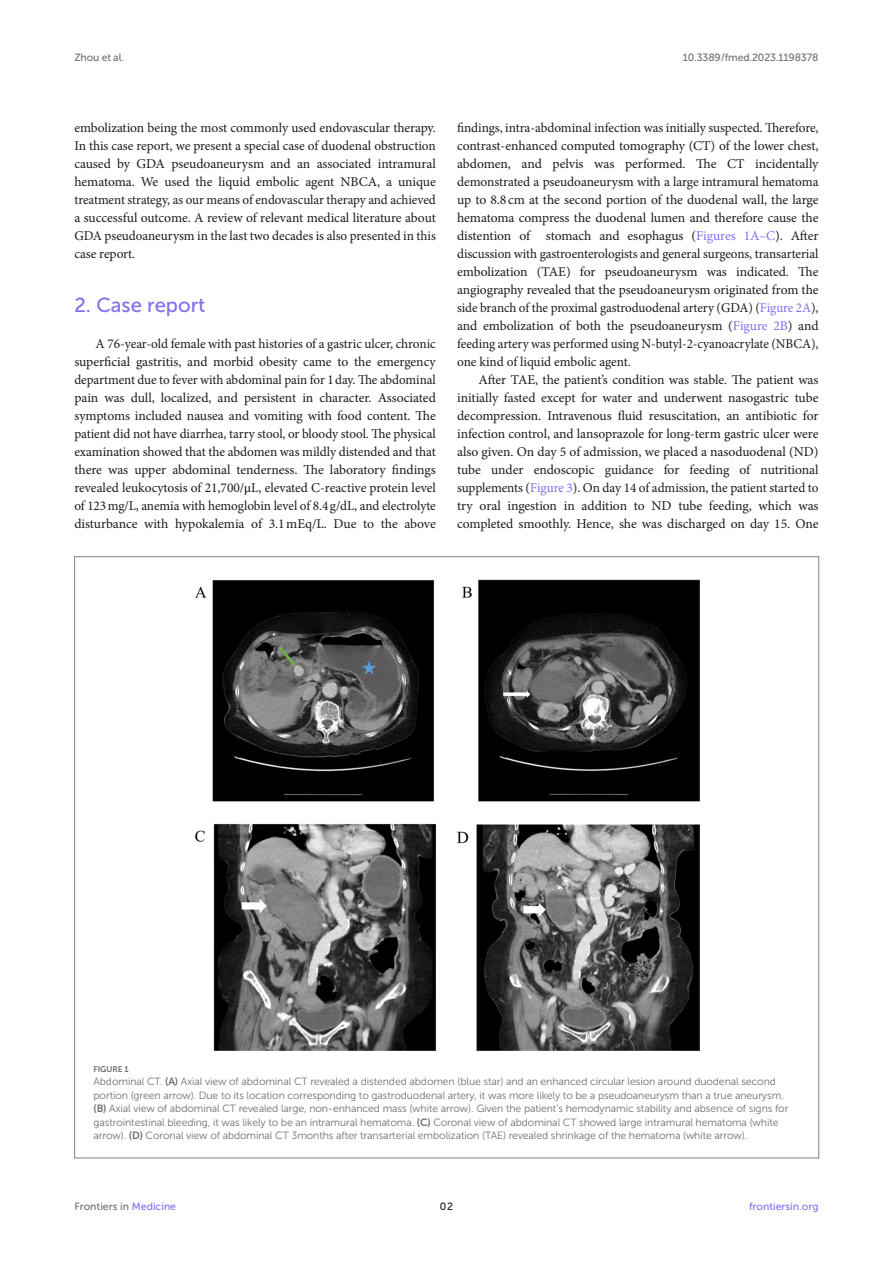
<style>
.page{position:relative;width:893px;height:1263px;background:#fff}
.page>*{position:absolute;margin:0;border:0;box-sizing:border-box;transform-origin:0 0}
.HEAD_1{font:20.25px "Museo Sans 500";color:#856df0}
.TEXT_FLUSH{font:13.5px/18px "Minion Pro";letter-spacing:-.005em;color:#1b1c1b;text-align:justify}
.TEXT{font:13.5px/18px "Minion Pro";letter-spacing:-.005em;color:#1b1c1b;text-align:justify}
.FIG_LEG{font:10.5px/13.5px "Museo Sans 300";letter-spacing:-.01em;color:#706f70}
.t1{font:10.5px "Museo Sans 500";letter-spacing:-.015em;color:#706f70}
.t2{font:10.5px "Museo Sans 500";color:#856df0}
.t3{font:10.5px "Museo Sans 500";color:#1b1c1b}
.FIG_HD{font:8.25px "Museo Sans 700";letter-spacing:-.01em;color:#706f70}
.s1{font-family:"STIX General"}
.s2{color:#856df0}
.s3{font-family:"Museo Sans 700"}
</style>
<div class="page">
<img style="left:195px;top:579px;width:505px;height:472px">
<p class="t1" style="left:74px;top:51px;width:51px">Zhou et al.</p>
<p class="t1" style="left:683px;top:51px;width:137px">10.3389/fmed.2023.1198378</p>
<p class="TEXT" style="left:74px;top:119px;width:363px">embolization being the most commonly used endovascular therapy.<br>In this case report, we present a special case of duodenal obstruction caused by GDA pseudoaneurysm and an associated intramural hematoma. We used the liquid embolic agent NBCA, a unique treatment strategy, as our means of endovascular therapy and achieved a successful outcome. A review of relevant medical literature about GDA pseudoaneurysm in the last two decades is also presented in this case report.</p>
<p class="HEAD_1" style="left:74px;top:294px;width:133px">2. Case report</p>
<p class="TEXT_FLUSH" style="left:74px;top:335px;width:363px;text-indent:21px">A 76-year-old female with past histories of a gastric ulcer, chronic superficial gastritis, and morbid obesity came to the emergency department due to fever with abdominal pain for 1day. The abdominal pain was dull, localized, and persistent in character. Associated symptoms included nausea and vomiting with food content. The patient did not have diarrhea, tarry stool, or bloody stool. The physical examination showed that the abdomen was mildly distended and that there was upper abdominal tenderness. The laboratory findings revealed leukocytosis of 21,700/<span class="s1">μ</span>L, elevated C-reactive protein level of 123mg/L, anemia with hemoglobin level of 8.4g/dL, and electrolyte disturbance with hypokalemia of 3.1mEq/L. Due to the above</p>
<p class="TEXT_FLUSH" style="left:457px;top:119px;width:363px">findings, intra-abdominal infection was initially suspected. Therefore, contrast-enhanced computed tomography (CT) of the lower chest, abdomen, and pelvis was performed. The CT incidentally demonstrated a pseudoaneurysm with a large intramural hematoma up to 8.8cm at the second portion of the duodenal wall, the large hematoma compress the duodenal lumen and therefore cause the distention of stomach and esophagus (<span class="s2">Figures 1A–C</span>). After discussion with gastroenterologists and general surgeons, transarterial embolization (TAE) for pseudoaneurysm was indicated. The angiography revealed that the pseudoaneurysm originated from the side branch of the proximal gastroduodenal artery (GDA) (<span class="s2">Figure 2A</span>), and embolization of both the pseudoaneurysm (<span class="s2">Figure 2B</span>) and feeding artery was performed using N-butyl-2-cyanoacrylate (NBCA), one kind of liquid embolic agent.</p>
<p class="TEXT" style="left:457px;top:371px;width:363px;text-indent:21px">After TAE, the patient’s condition was stable. The patient was initially fasted except for water and underwent nasogastric tube decompression. Intravenous fluid resuscitation, an antibiotic for infection control, and lansoprazole for long-term gastric ulcer were also given. On day 5 of admission, we placed a nasoduodenal (ND) tube under endoscopic guidance for feeding of nutritional supplements (<span class="s2">Figure 3</span>). On day 14 of admission, the patient started to try oral ingestion in addition to ND tube feeding, which was completed smoothly. Hence, she was discharged on day 15. One</p>
<p class="FIG_HD" style="left:94px;top:1064px;width:37px">FIGURE 1</p>
<p class="FIG_LEG" style="left:94px;top:1075px;width:696px">Abdominal CT. <span class="s3">(A)</span> Axial view of abdominal CT revealed a distended abdomen (blue star) and an enhanced circular lesion around duodenal second portion (green arrow). Due to its location corresponding to gastroduodenal artery, it was more likely to be a pseudoaneurysm than a true aneurysm. <span class="s3">(B)</span> Axial view of abdominal CT revealed large, non-enhanced mass (white arrow). Given the patient’s hemodynamic stability and absence of signs for gastrointestinal bleeding, it was likely to be an intramural hematoma. <span class="s3">(C)</span> Coronal view of abdominal CT showed large intramural hematoma (white arrow). <span class="s3">(D)</span> Coronal view of abdominal CT 3 months after transarterial embolization (TAE) revealed shrinkage of the hematoma (white arrow).</p>
<p class="t1" style="left:74px;top:1200px;width:103px">Frontiers in <span class="s2">Medicine</span></p>
<p class="t3" style="left:440px;top:1200px;width:15px">02</p>
<p class="t2" style="left:749px;top:1200px;width:71px">frontiersin.org</p>
</div>
